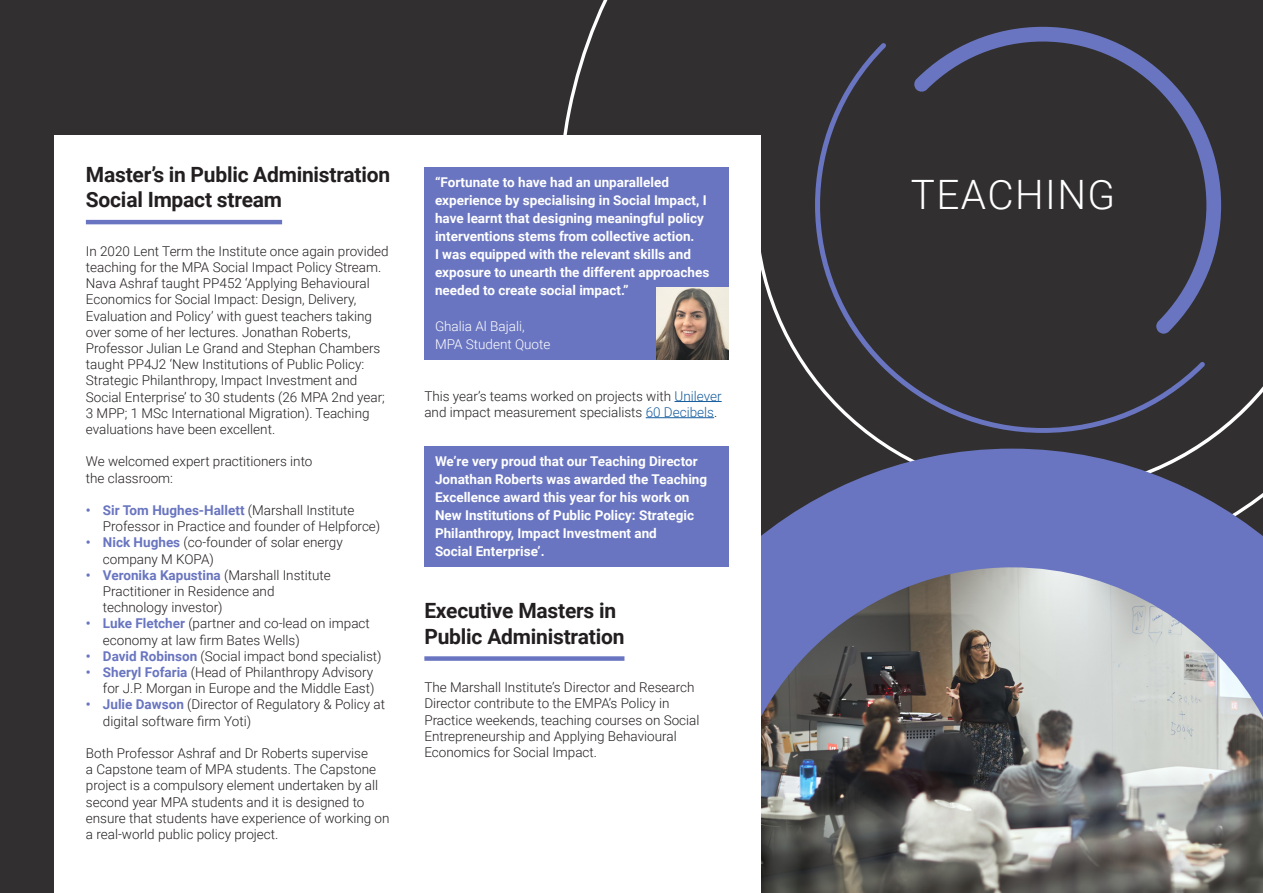
<style>
.page{position:relative;width:1263px;height:893px;background:#312f30}
.page>*{position:absolute;margin:0;border:0;box-sizing:border-box;transform-origin:0 0}
.t1{font:300 40.5px "Roboto";letter-spacing:.035em;color:#fff}
.t2{font:700 21px/25.2px "Roboto";letter-spacing:-.01em;color:#231f20}
.t3{font:300 13.5px/16.2px "Roboto";color:#231f20}
.t4{font:700 13.5px/18px "Roboto";color:#fff}
.t5{font:300 13.5px "Roboto";color:#fff}
.s1{font-weight:700;color:#6975c0}
.s2{color:#175d9e}
</style>
<div class="page">
<svg style="left:563px;top:0;width:700px;height:449px"></svg>
<svg style="left:913px;top:27px;width:308px;height:307px"></svg>
<svg style="left:761px;top:449px;width:502px;height:118px;fill:#6975c0"></svg>
<img style="left:761px;top:567px;width:502px;height:326px">
<div style="left:54px;top:135px;width:707px;height:758px;background:#fff"></div>
<hr style="left:86px;top:220px;width:196px;height:4px;background:#6975c0">
<hr style="left:674px;top:401px;width:48px;height:1px;background:#175d9e">
<hr style="left:646px;top:417px;width:68px;height:1px;background:#175d9e">
<div style="left:424px;top:656px;width:200px;height:5px;background:#6975c0"></div>
<div style="left:424px;top:446px;width:305px;height:121px;background:#6975c0"></div>
<div style="left:424px;top:167px;width:305px;height:193px;background:#6975c0"></div>
<img style="left:656px;top:288px;width:73px;height:72px">
<p class="t2" style="left:86px;top:161px;width:306px">Master’s in Public Administration<br>Social Impact stream</p>
<p class="t3" style="left:86px;top:242px;width:304px">In 2020 Lent Term the Institute once again provided teaching for the MPA Social Impact Policy Stream.<br>Nava Ashraf taught PP452 ‘Applying Behavioural Economics for Social Impact: Design, Delivery, Evaluation and Policy’ with guest teachers taking over some of her lectures. Jonathan Roberts, Professor Julian Le Grand and Stephan Chambers taught PP4J2 ‘New Institutions of Public Policy:<br>Strategic Philanthropy, Impact Investment and Social Enterprise’ to 30 students (26 MPA 2nd year; 3 MPP; 1 MSc International Migration). Teaching evaluations have been excellent.</p>
<p class="t3" style="left:86px;top:453px;width:228px">We welcomed expert practitioners into the classroom:</p>
<p class="t3" style="left:103px;top:501px;width:279px;text-indent:-17px"><span class="s1">• Sir Tom Hughes-Hallett</span> (Marshall Institute<br>Professor in Practice and founder of Helpforce)</p>
<p class="t3" style="left:103px;top:534px;width:241px;text-indent:-17px"><span class="s1">• Nick Hughes</span> (co-founder of solar energy company M KOPA)</p>
<p class="t3" style="left:103px;top:566px;width:230px;text-indent:-17px"><span class="s1">• Veronika Kapustina</span> (Marshall Institute<br>Practitioner in Residence and technology investor)</p>
<p class="t3" style="left:103px;top:615px;width:268px;text-indent:-17px"><span class="s1">• Luke Fletcher</span> (partner and co-lead on impact economy at law firm Bates Wells)</p>
<p class="t3" style="left:86px;top:647px;width:297px"><span class="s1">• David Robinson</span> (Social impact bond specialist)</p>
<p class="t3" style="left:86px;top:663px;width:290px;text-align:right"><span class="s1">• Sheryl Fofaria</span> (Head of Philanthropy Advisory for J.P. Morgan in Europe and the Middle East)</p>
<p class="t3" style="left:103px;top:696px;width:284px;text-indent:-17px"><span class="s1">• Julie Dawson</span> (Director of Regulatory &amp; Policy at digital software firm Yoti)</p>
<p class="t3" style="left:86px;top:744px;width:305px">Both Professor Ashraf and Dr Roberts supervise<br>a Capstone team of MPA students. The Capstone project is a compulsory element undertaken by all second year MPA students and it is designed to ensure that students have experience of working on a real-world public policy project.</p>
<p class="t4" style="left:435px;top:173px;width:276px">“Fortunate to have had an unparalleled experience by specialising in Social Impact, I have learnt that designing meaningful policy interventions stems from collective action.<br>I was equipped with the relevant skills and exposure to unearth the different approaches needed to create social impact.”</p>
<p class="t5" style="left:435px;top:317px;width:91px">Ghalia Al Bajali,</p>
<p class="t5" style="left:435px;top:335px;width:117px">MPA Student Quote</p>
<p class="t3" style="left:424px;top:387px;width:299px">This year’s teams worked on projects with <span class="s2">Unilever </span>and impact measurement specialists <span class="s2">60 Decibels</span>.</p>
<p class="t4" style="left:435px;top:452px;width:274px">We’re very proud that our Teaching Director Jonathan Roberts was awarded the Teaching Excellence award this year for his work on New Institutions of Public Policy: Strategic Philanthropy, Impact Investment and<br>Social Enterprise’.</p>
<p class="t2" style="left:424px;top:597px;width:193px">Executive Masters in</p>
<p class="t2" style="left:424px;top:623px;width:202px">Public Administration</p>
<p class="t3" style="left:424px;top:679px;width:277px">The Marshall Institute’s Director and Research Director contribute to the EMPA’s Policy in Practice weekends, teaching courses on Social Entrepreneurship and Applying Behavioural Economics for Social Impact.</p>
<p class="t1" style="left:911px;top:166px;width:206px">TEACHING</p>
</div>
